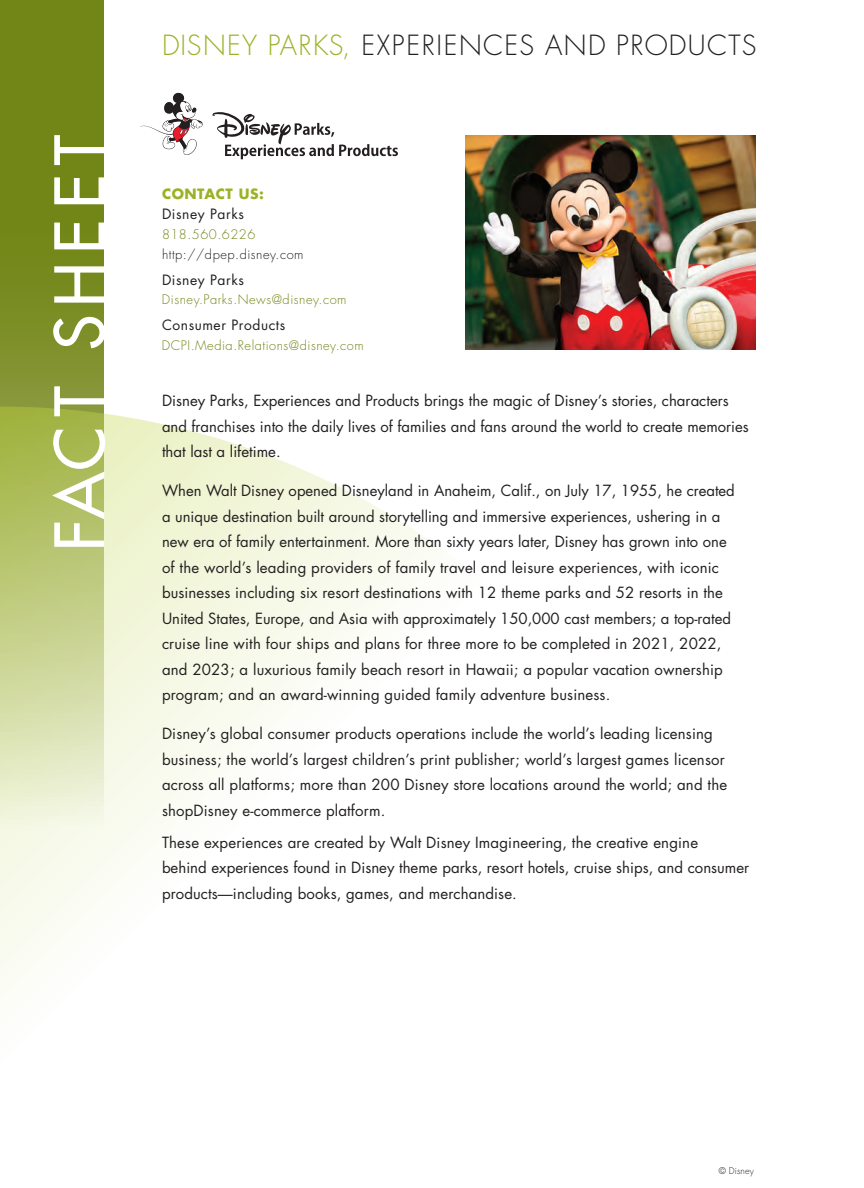
<style>
.page{position:relative;width:864px;height:1188px;background:#fff}
.page>*{position:absolute;margin:0;border:0;box-sizing:border-box;transform-origin:0 0}
.t1{font:66.3px "Futura";letter-spacing:.13em;color:#fff}
.t2{font:300 27px "Futura";letter-spacing:.05em;color:#231f20}
.t3{font:15px/25.5px "Futura";letter-spacing:.005em;color:#231f20}
.t4{font:13.8px "Futura";letter-spacing:.04em;color:#231f20}
.t5{font:700 13.8px "Futura";letter-spacing:.04em;color:#9cb226}
.t6{font:300 12.9px "Futura";letter-spacing:.04em;color:#728618}
.t7{font:300 12.9px "Futura";letter-spacing:.04em;color:#231f20}
.t8{font:300 9px "Futura";letter-spacing:.01em;color:#231f20}
.s1{color:#9cb226}
</style>
<div class="page">
<svg style="left:0;top:0;width:104px;height:406px;background:#76891e"></svg>
<img style="left:465px;top:135px;width:291px;height:215px">
<svg style="left:0;top:406px;width:442px;height:586px"></svg>
<svg style="left:141px;top:93px;width:62px;height:62px"></svg>
<svg style="left:212px;top:112px;width:186px;height:47px"></svg>
<h1 class="t1" style="left:37px;top:552px;width:418px;rotate:-90deg">FACT SHEET</h1>
<h2 class="t2" style="left:162px;top:28px;width:596px"><span class="s1">DISNEY PARKS,</span> EXPERIENCES AND PRODUCTS</h2>
<p class="t5" style="left:162px;top:185px;width:103px">CONTACT US:</p>
<p class="t4" style="left:162px;top:205px;width:83px">Disney Parks</p>
<p class="t6" style="left:162px;top:226px;width:95px">818.560.6226</p>
<p class="t7" style="left:162px;top:246px;width:143px">http://dpep.disney.com</p>
<p class="t4" style="left:162px;top:270px;width:83px">Disney Parks</p>
<p class="t6" style="left:162px;top:291px;width:186px">Disney.Parks.News@disney.com</p>
<p class="t4" style="left:162px;top:315px;width:125px">Consumer Products</p>
<p class="t6" style="left:162px;top:337px;width:203px">DCPI.Media.Relations@disney.com</p>
<p class="t3" style="left:162px;top:388px;width:588px">Disney Parks, Experiences and Products brings the magic of Disney’s stories, characters and franchises into the daily lives of families and fans around the world to create memories that last a lifetime.</p>
<p class="t3" style="left:162px;top:478px;width:574px">When Walt Disney opened Disneyland in Anaheim, Calif., on July 17, 1955, he created a unique destination built around storytelling and immersive experiences, ushering in a new era of family entertainment. More than sixty years later, Disney has grown into one of the world’s leading providers of family travel and leisure experiences, with iconic businesses including six resort destinations with 12 theme parks and 52 resorts in the United States, Europe, and Asia with approximately 150,000 cast members; a top-rated cruise line with four ships and plans for three more to be completed in 2021, 2022, and 2023; a luxurious family beach resort in Hawaii; a popular vacation ownership program; and an award-winning guided family adventure business.</p>
<p class="t3" style="left:162px;top:721px;width:567px">Disney’s global consumer products operations include the world’s leading licensing business; the world’s largest children’s print publisher; world’s largest games licensor across all platforms; more than 200 Disney store locations around the world; and the shopDisney e-commerce platform.</p>
<p class="t3" style="left:162px;top:830px;width:589px">These experiences are created by Walt Disney Imagineering, the creative engine<br>behind experiences found in Disney theme parks, resort hotels, cruise ships, and consumer products—including books, games, and merchandise.</p>
<p class="t8" style="left:719px;top:1165px;width:37px">© Disney</p>
</div>
